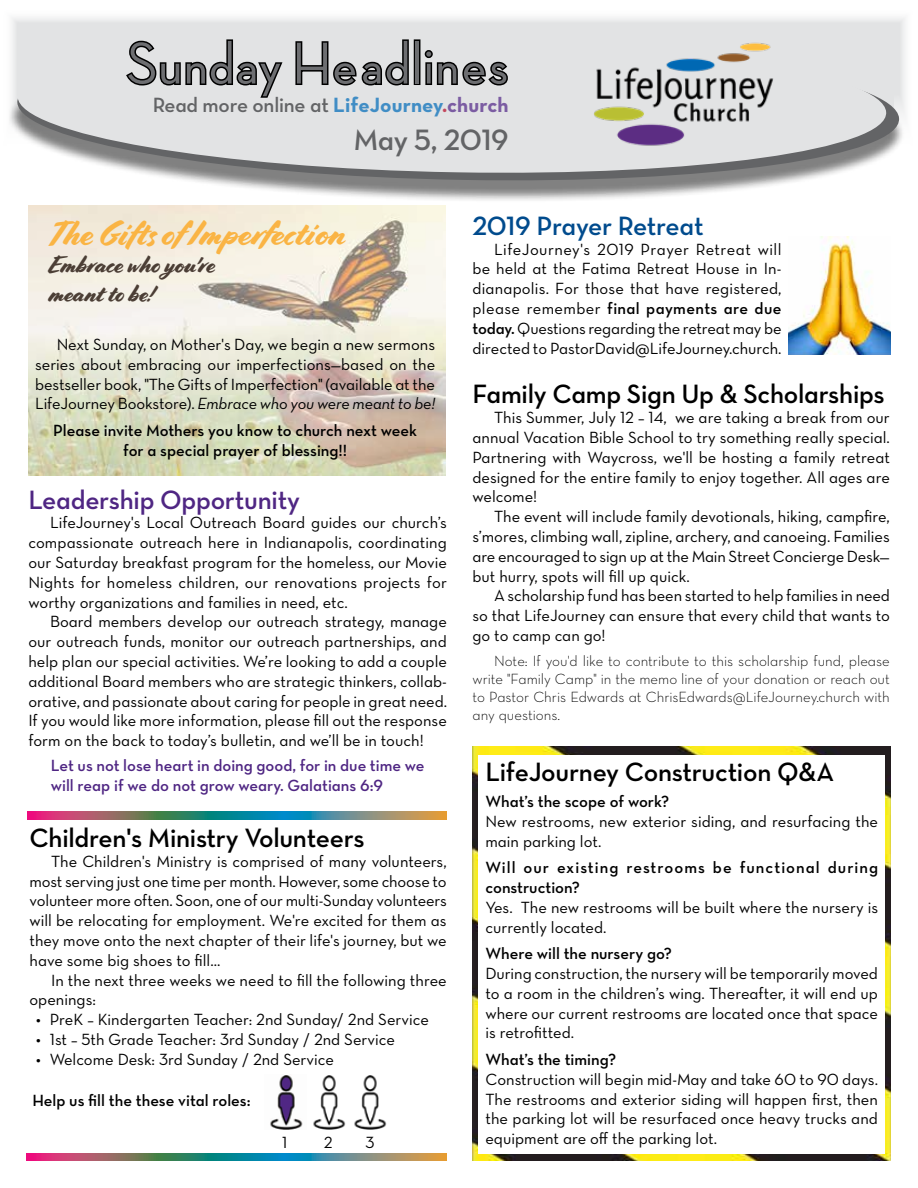
<style>
.page{position:relative;width:918px;height:1188px;background:#fff}
.page>*{position:absolute;margin:0;border:0;box-sizing:border-box;transform-origin:0 0}
.t1{font:500 60px "Neutra Disp";letter-spacing:.025em;color:#6d6e71}
.t2{font:34.5px "Cortado";color:#fab444}
.t3{font:30px "Neutra Text Demi Alt";letter-spacing:-.01em;color:#636466}
.t4{font:27px "Neutra Text Demi Alt";letter-spacing:-.01em;color:#000}
.t5{font:27px "Neutra Text Demi Alt";letter-spacing:-.01em;color:#4f2683}
.t6{font:27px "Neutra Text Demi Alt";letter-spacing:-.015em;color:#004b8d}
.t7{font:24px/28.8px "Cortado";color:#4b3e35}
.t8{font:21px "Neutra Text Demi Alt";letter-spacing:-.01em;color:#636466}
.t9{font:16.5px/19.8px "Neutra Text Book Alt";color:#000;text-align:justify}
.t10{font:16.5px/19.8px "Neutra Text Demi Alt";color:#000;text-align:center}
.t11{font:16.5px/19.8px "Neutra Text Demi Alt";color:#4f2683}
.t12{font:16.5px/19.8px "Neutra Text Demi Alt";letter-spacing:.065em;color:#000}
.t13{font:16.5px "Neutra Text Book Italic Alt";letter-spacing:-.005em;color:#000}
.t14{font:16.5px "Neutra Text Demi Alt";letter-spacing:.02em;color:#000}
.t15{font:15px/18px "Neutra Text Light Alt";color:#000;text-align:justify}
.s1{font-family:"Neutra Text Bold Alt";color:#408dc5}
.s2{font-family:"Neutra Text Bold Alt";color:#c4495e}
.s3{font-family:"Neutra Text Bold Alt";color:#7b5ca2}
.s4{font-family:"Neutra Text Book Alt"}
.s5{font-family:"Myriad Pro"}
.s6{font-family:"Neutra Text Demi Alt"}
</style>
<div class="page">
<svg style="left:11px;top:17px;width:895px;height:85px;fill:#e2e3e4"></svg>
<div style="left:8px;top:47px;width:897px;height:156px;background:#000;opacity:.5"></div>
<svg style="left:14px;top:37px;width:888px;height:147px"></svg>
<svg style="left:15px;top:33px;width:874px;height:143px;background:#d3d4d4"></svg>
<svg style="left:124px;top:38px;width:161px;height:61px;background:#aaabac"></svg>
<svg style="left:294px;top:38px;width:116px;height:49px;background:#969697"></svg>
<div style="left:414px;top:39px;width:6px;height:46px;border:3px solid #000"></div>
<svg style="left:423px;top:49px;width:86px;height:38px;background:#8f9091"></svg>
<img style="left:578px;top:37px;width:210px;height:116px">
<img style="left:472px;top:746px;width:419px;height:415px">
<div style="left:479px;top:755px;width:406px;height:398px;background:#fff"></div>
<img style="left:28px;top:205px;width:417px;height:270px">
<img style="left:270px;top:1075px;width:33px;height:55px">
<img style="left:313px;top:1075px;width:74px;height:55px">
<svg style="left:27px;top:1153px;width:420px;height:8px;background:#697b7d"></svg>
<svg style="left:27px;top:812px;width:420px;height:8px;background:#697b7d"></svg>
<img style="left:788px;top:237px;width:103px;height:117px">
<h1 class="t1" style="left:126px;top:30px;width:383px">Sunday Headlines</h1>
<p class="t8" style="left:153px;top:92px;width:358px">Read more online at <span class="s1">LifeJourney</span><span class="s2">.</span><span class="s3">church</span></p>
<h3 class="t3" style="left:354px;top:121px;width:157px">May 5, 2019</h3>
<h2 class="t2" style="left:47px;top:213px;width:300px">The Gifts of Imperfection</h2>
<h3 class="t7" style="left:49px;top:251px;width:168px">Embrace who you're meant to be!</h3>
<p class="t9" style="left:35px;top:334px;width:402px;text-indent:22px">Next Sunday, on Mother's Day, we begin a new sermons series about embracing our imperfections—based on the bestseller book, "The Gifts of Imperfection" (available at the</p>
<p class="t13" style="left:35px;top:394px;width:402px"><span class="s4">LifeJourney Bookstore).</span> Embrace who you were meant to be!</p>
<p class="t10" style="left:53px;top:420px;width:365px">Please invite Mothers you know to church next week for a special prayer of blessing!!</p>
<h3 class="t5" style="left:28px;top:483px;width:273px">Leadership Opportunity</h3>
<p class="t9" style="left:28px;top:513px;width:420px;text-indent:22px">LifeJourney's Local Outreach Board guides our church’s compassionate outreach here in Indianapolis, coordinating our Saturday breakfast program for the homeless, our Movie Nights for homeless children, our renovations projects for worthy organizations and families in need, etc.</p>
<p class="t9" style="left:28px;top:612px;width:420px;text-indent:22px">Board members develop our outreach strategy, manage our outreach funds, monitor our outreach partnerships, and help plan our special activities. We’re looking to add a couple additional Board members who are strategic thinkers, collab&shy;orative, and passionate about caring for people in great need.<br>If you would like more information, please fill out the response form on the back to today’s bulletin, and we’ll be in touch!</p>
<p class="t11" style="left:51px;top:755px;width:375px">Let us not lose heart in doing good, for in due time we will reap if we do not grow weary. Galatians 6:9</p>
<h3 class="t4" style="left:29px;top:821px;width:337px">Children's Ministry Volunteers</h3>
<p class="t9" style="left:30px;top:851px;width:419px;text-indent:22px">The Children's Ministry is comprised of many volunteers, most serving just one time per month. However, some choose to volunteer more often. Soon, one of our multi-Sunday volunteers will be relocating for employment. We're excited for them as they move onto the next chapter of their life's journey, but we have some big shoes to fill...</p>
<p class="t9" style="left:30px;top:970px;width:419px;text-indent:22px">In the next three weeks we need to fill the following three openings:</p>
<p class="t9" style="left:36px;top:1009px;width:394px"><span class="s5">•</span> PreK – Kindergarten Teacher: 2nd Sunday/ 2nd Service</p>
<p class="t9" style="left:36px;top:1029px;width:360px"><span class="s5">•</span> 1st – 5th Grade Teacher: 3rd Sunday / 2nd Service</p>
<p class="t9" style="left:36px;top:1049px;width:299px"><span class="s5">•</span> Welcome Desk: 3rd Sunday / 2nd Service</p>
<p class="t10" style="left:32px;top:1090px;width:220px">Help us fill the these vital roles:</p>
<p class="t9" style="left:282px;top:1132px;width:7px">1</p>
<p class="t9" style="left:324px;top:1132px;width:10px">2</p>
<p class="t9" style="left:366px;top:1132px;width:11px">3</p>
<h3 class="t6" style="left:472px;top:209px;width:233px">2019 Prayer Retreat</h3>
<p class="t9" style="left:473px;top:239px;width:311px;text-indent:22px">LifeJourney's 2019 Prayer Retreat will be held at the Fatima Retreat House in In&shy;dianapolis. For those that have registered,</p>
<p class="t14" style="left:473px;top:298px;width:311px"><span class="s4">please remember</span> final payments are due</p>
<p class="t9" style="left:473px;top:318px;width:311px"><span class="s6">today.</span> Questions regarding the retreat may be directed to PastorDavid@LifeJourney.church.</p>
<h3 class="t4" style="left:472px;top:378px;width:414px">Family Camp Sign Up &amp; Scholarships</h3>
<p class="t9" style="left:473px;top:407px;width:419px;text-indent:22px">This Summer, July 12 – 14, we are taking a break from our annual Vacation Bible School to try something really special.<br>Partnering with Waycross, we'll be hosting a family retreat designed for the entire family to enjoy together. All ages are welcome!</p>
<p class="t9" style="left:473px;top:506px;width:419px;text-indent:22px">The event will include family devotionals, hiking, campfire, s’mores, climbing wall, zipline, archery, and canoeing. Families are encouraged to sign up at the Main Street Concierge Desk— but hurry, spots will fill up quick.</p>
<p class="t9" style="left:473px;top:586px;width:419px;text-indent:22px">A scholarship fund has been started to help families in need so that LifeJourney can ensure that every child that wants to go to camp can go!</p>
<p class="t15" style="left:472px;top:651px;width:419px;text-indent:22px">Note: If you'd like to contribute to this scholarship fund, please write "Family Camp" in the memo line of your donation or reach out to Pastor Chris Edwards at ChrisEdwards@LifeJourney.church with any questions.</p>
<h3 class="t4" style="left:485px;top:755px;width:350px">LifeJourney Construction Q&amp;A</h3>
<p class="t10" style="left:485px;top:791px;width:185px">What’s the scope of work?</p>
<p class="t9" style="left:485px;top:811px;width:394px">New restrooms, new exterior siding, and resurfacing the main parking lot.</p>
<p class="t12" style="left:485px;top:857px;width:394px">Will our existing restrooms be functional during construction?</p>
<p class="t9" style="left:485px;top:897px;width:394px">Yes. The new restrooms will be built where the nursery is currently located.</p>
<p class="t10" style="left:485px;top:943px;width:188px">Where will the nursery go?</p>
<p class="t9" style="left:485px;top:963px;width:394px">During construction, the nursery will be temporarily moved to a room in the children’s wing. Thereafter, it will end up where our current restrooms are located once that space is retrofitted.</p>
<p class="t10" style="left:485px;top:1049px;width:132px">What’s the timing?</p>
<p class="t9" style="left:485px;top:1069px;width:394px">Construction will begin mid-May and take 60 to 90 days.<br>The restrooms and exterior siding will happen first, then the parking lot will be resurfaced once heavy trucks and equipment are off the parking lot.</p>
</div>
